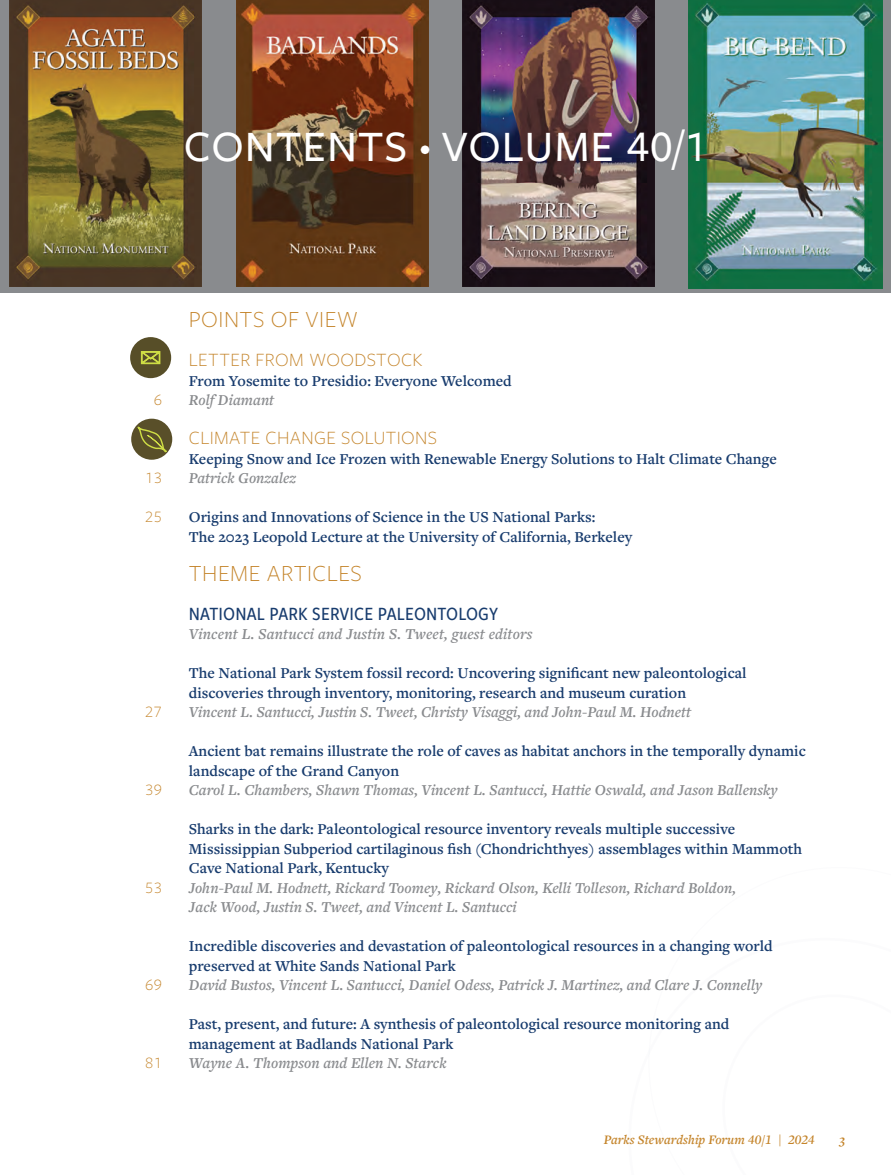
<style>
.page{position:relative;width:891px;height:1175px;background:#fff}
.page>*{position:absolute;margin:0;border:0;box-sizing:border-box;transform-origin:0 0}
.t1{font:500 45px "Freight Sans Pro";letter-spacing:.025em;color:#fff}
.t2{font:300 24px "Freight Sans Pro";letter-spacing:.02em;color:#c4842a}
.t3{font:300 19.5px "Freight Sans Pro";letter-spacing:.02em;color:#c4842a}
.t4{font:500 19.5px "Freight Sans Cnd Pro";letter-spacing:.01em;color:#183c6e}
.t5{font:300 16.5px "Freight Sans Pro";letter-spacing:.025em;color:#c4842a}
.t6{font:600 15.75px/19.5px "Freight Text Pro";color:#183c6e}
.t7{font:italic 600 15.75px/19.5px "Freight Text Pro";color:#898b8e}
.t8{font:italic 600 13.5px "Freight Text Pro";color:#c4842a}
.s1{font-size:22.5px}
</style>
<div class="page">
<div style="left:0;top:0;width:891px;height:292px;background:#898b8e"></div>
<div style="left:130px;top:337px;width:41px;height:41px;background:#574e28;border-radius:50%"></div>
<svg style="left:141px;top:351px;width:20px;height:13px"></svg>
<div style="left:131px;top:418px;width:41px;height:42px;background:#594f29;border-radius:50%"></div>
<svg style="left:136px;top:425px;width:32px;height:28px"></svg>
<img style="left:9px;top:0;width:192px;height:286px">
<img style="left:236px;top:0;width:192px;height:286px">
<img style="left:463px;top:0;width:192px;height:286px">
<img style="left:688px;top:0;width:195px;height:288px">
<h1 class="t1" style="left:184px;top:116px;width:525px">CONTENTS <span class="s1">•</span> VOLUME 40/1</h1>
<p class="t5" style="left:154px;top:389px;width:10px">6</p>
<p class="t5" style="left:145px;top:467px;width:18px">13</p>
<p class="t5" style="left:145px;top:506px;width:18px">25</p>
<p class="t5" style="left:145px;top:701px;width:18px">27</p>
<p class="t5" style="left:145px;top:779px;width:18px">39</p>
<p class="t5" style="left:145px;top:876px;width:18px">53</p>
<p class="t5" style="left:145px;top:974px;width:18px">69</p>
<p class="t5" style="left:145px;top:1052px;width:18px">81</p>
<h2 class="t2" style="left:189px;top:303px;width:171px">POINTS OF VIEW</h2>
<p class="t3" style="left:189px;top:347px;width:235px">LETTER FROM WOODSTOCK</p>
<p class="t6" style="left:189px;top:370px;width:324px">From Yosemite to Presidio: Everyone Welcomed</p>
<p class="t7" style="left:189px;top:390px;width:87px">Rolf Diamant</p>
<p class="t3" style="left:189px;top:425px;width:250px">CLIMATE CHANGE SOLUTIONS</p>
<p class="t6" style="left:189px;top:448px;width:589px">Keeping Snow and Ice Frozen with Renewable Energy Solutions to Halt Climate Change</p>
<p class="t7" style="left:189px;top:468px;width:109px">Patrick Gonzalez</p>
<p class="t6" style="left:189px;top:507px;width:445px">Origins and Innovations of Science in the US National Parks:<br>The 2023 Leopold Lecture at the University of California, Berkeley</p>
<h2 class="t2" style="left:189px;top:557px;width:175px">THEME ARTICLES</h2>
<p class="t4" style="left:189px;top:600px;width:311px">NATIONAL PARK SERVICE PALEONTOLOGY</p>
<p class="t7" style="left:189px;top:624px;width:345px">Vincent L. Santucci and Justin S. Tweet, guest editors</p>
<p class="t6" style="left:189px;top:663px;width:559px">The National Park System fossil record: Uncovering significant new paleontological discoveries through inventory, monitoring, research and museum curation</p>
<p class="t7" style="left:189px;top:702px;width:504px">Vincent L. Santucci, Justin S. Tweet, Christy Visaggi, and John-Paul M. Hodnett</p>
<p class="t6" style="left:189px;top:741px;width:619px">Ancient bat remains illustrate the role of caves as habitat anchors in the temporally dynamic landscape of the Grand Canyon</p>
<p class="t7" style="left:189px;top:780px;width:590px">Carol L. Chambers, Shawn Thomas, Vincent L. Santucci, Hattie Oswald, and Jason Ballensky</p>
<p class="t6" style="left:189px;top:819px;width:615px">Sharks in the dark: Paleontological resource inventory reveals multiple successive<br>Mississippian Subperiod cartilaginous fish (Chondrichthyes) assemblages within Mammoth<br>Cave National Park, Kentucky</p>
<p class="t7" style="left:189px;top:877px;width:549px">John-Paul M. Hodnett, Rickard Toomey, Rickard Olson, Kelli Tolleson, Richard Boldon,<br>Jack Wood, Justin S. Tweet, and Vincent L. Santucci</p>
<p class="t6" style="left:189px;top:936px;width:585px">Incredible discoveries and devastation of paleontological resources in a changing world preserved at White Sands National Park</p>
<p class="t7" style="left:189px;top:975px;width:575px">David Bustos, Vincent L. Santucci, Daniel Odess, Patrick J. Martinez, and Clare J. Connelly</p>
<p class="t6" style="left:189px;top:1014px;width:542px">Past, present, and future: A synthesis of paleontological resource monitoring and management at Badlands National Park</p>
<p class="t7" style="left:189px;top:1053px;width:259px">Wayne A. Thompson and Ellen N. Starck</p>
<p class="t8" style="left:604px;top:1130px;width:213px">Parks Stewardship Forum 40/1 | 2024</p>
<p class="t8" style="left:840px;top:1130px;width:7px">3</p>
</div>
